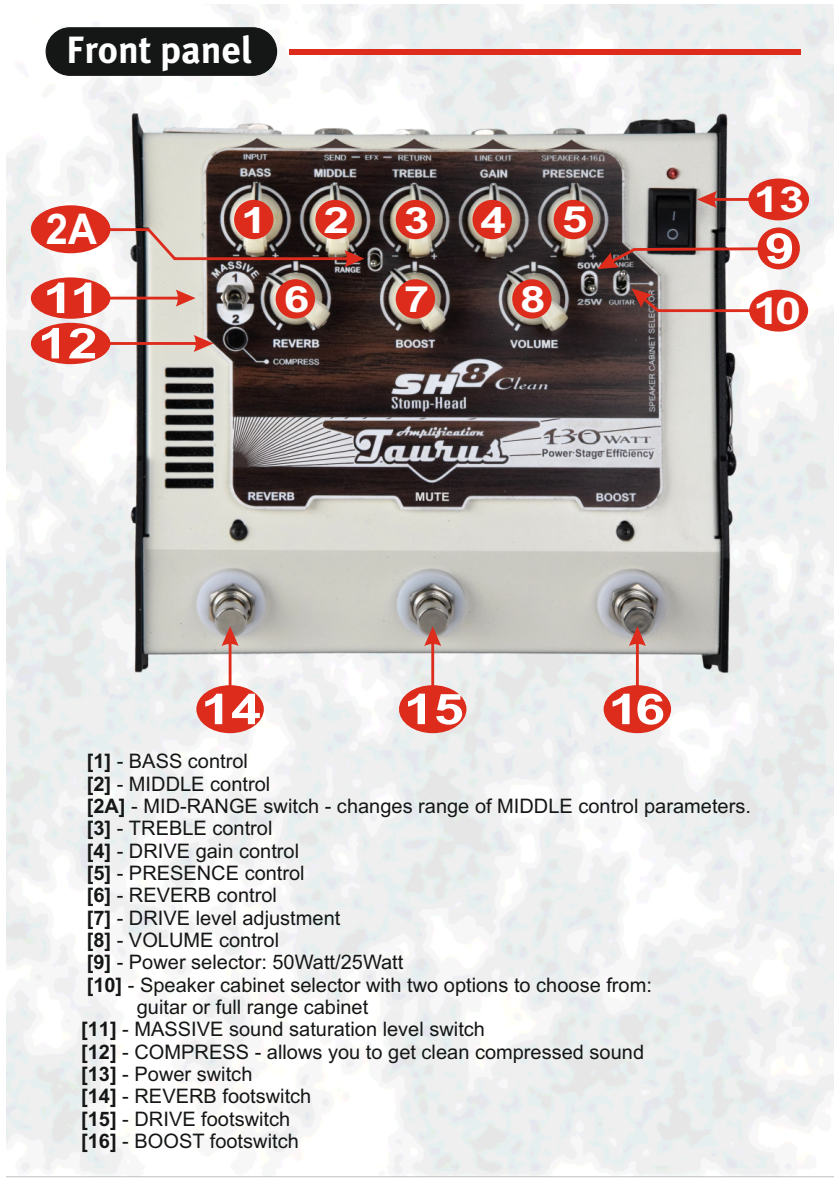
<style>
.page{position:relative;width:840px;height:1191px;background:#fff}
.page>*{position:absolute;margin:0;border:0;box-sizing:border-box;transform-origin:0 0}
.t1{font:700 42.4px/45.4px "Arial";color:#fff;scale:1.27 1}
.t2{font:700 42.4px "Arial";color:#fff;scale:.94 1}
.t3{font:700 41.8px "Arial";color:#fff;scale:1.27 1}
.t4{font:700 38px "Meta Plus";color:#fff}
.t5{font:700 37px "Arial";color:#fff;scale:1.27 1}
.t6{font:700 36px "Arial";color:#fff;scale:1.27 1}
.t7{font:700 35.6px "Arial";color:#fff;scale:1.27 1}
.t8{font:20px "Arial";color:#151616}
.s1{font-weight:700}
</style>
<div class="page">
<img style="left:7px;top:4px;width:825px;height:1174px">
<img style="left:130px;top:113px;width:605px;height:560px">
<div style="left:289px;top:49px;width:511px;height:5px;background:#dd2b1c"></div>
<div style="left:46px;top:27px;width:231px;height:49px;background:#151616;border:1px solid #151616;border-radius:24px"></div>
<svg style="left:107px;top:289px;width:88px;height:17px"></svg>
<svg style="left:107px;top:335px;width:106px;height:17px;background:#cea69f"></svg>
<svg style="left:72px;top:228px;width:292px;height:39px;background:#95827b"></svg>
<svg style="left:221px;top:626px;width:17px;height:60px"></svg>
<svg style="left:424px;top:626px;width:17px;height:60px"></svg>
<svg style="left:628px;top:626px;width:17px;height:60px"></svg>
<svg style="left:696px;top:191px;width:55px;height:17px"></svg>
<svg style="left:631px;top:288px;width:126px;height:24px"></svg>
<svg style="left:597px;top:247px;width:170px;height:22px"></svg>
<div style="left:31px;top:277px;width:79px;height:42px;background:#dd2b1c;border-radius:50%"></div>
<div style="left:31px;top:323px;width:79px;height:41px;background:#dd2b1c;border-radius:50%"></div>
<div style="left:31px;top:205px;width:79px;height:48px;background:#dd2b1c;border-radius:50%"></div>
<div style="left:196px;top:685px;width:68px;height:48px;background:#dd2b1c;border-radius:50%"></div>
<div style="left:399px;top:685px;width:67px;height:48px;background:#dd2b1c;border-radius:50%"></div>
<div style="left:603px;top:685px;width:67px;height:48px;background:#dd2b1c;border-radius:50%"></div>
<div style="left:748px;top:178px;width:60px;height:42px;background:#dd2b1c;border-radius:50%"></div>
<div style="left:748px;top:290px;width:59px;height:41px;background:#dd2b1c;border-radius:50%"></div>
<div style="left:757px;top:227px;width:42px;height:42px;background:#dd2b1c;border-radius:50%"></div>
<div style="left:234px;top:200px;width:39px;height:39px;background:#dd2b1c;border-radius:50%"></div>
<div style="left:315px;top:200px;width:39px;height:39px;background:#dd2b1c;border-radius:50%"></div>
<div style="left:395px;top:200px;width:40px;height:39px;background:#dd2b1c;border-radius:50%"></div>
<div style="left:395px;top:279px;width:40px;height:39px;background:#dd2b1c;border-radius:50%"></div>
<div style="left:512px;top:279px;width:39px;height:39px;background:#dd2b1c;border-radius:50%"></div>
<div style="left:275px;top:279px;width:40px;height:39px;background:#dd2b1c;border-radius:50%"></div>
<div style="left:472px;top:200px;width:39px;height:39px;background:#dd2b1c;border-radius:50%"></div>
<div style="left:553px;top:200px;width:39px;height:39px;background:#dd2b1c;border-radius:50%"></div>
<h3 class="t4" style="left:66px;top:25px;width:188px">Front panel</h3>
<h1 class="t2" style="left:46px;top:213px;width:56px">2A</h1>
<h3 class="t6" style="left:241px;top:206px;width:22px">1</h3>
<h3 class="t6" style="left:323px;top:206px;width:22px">2</h3>
<h3 class="t6" style="left:403px;top:206px;width:22px">3</h3>
<h3 class="t6" style="left:480px;top:206px;width:22px">4</h3>
<h3 class="t6" style="left:561px;top:206px;width:22px">5</h3>
<h1 class="t1" style="left:38px;top:279px;width:51px">11<br>12</h1>
<h3 class="t6" style="left:283px;top:286px;width:22px">6</h3>
<h3 class="t6" style="left:403px;top:286px;width:22px">7</h3>
<h3 class="t6" style="left:520px;top:286px;width:22px">8</h3>
<h3 class="t7" style="left:753px;top:186px;width:41px">13</h3>
<h2 class="t3" style="left:764px;top:233px;width:25px">9</h2>
<h3 class="t5" style="left:752px;top:297px;width:39px">10</h3>
<h1 class="t1" style="left:201px;top:690px;width:49px">14</h1>
<h1 class="t1" style="left:403px;top:690px;width:49px">15</h1>
<h1 class="t1" style="left:608px;top:690px;width:46px">16</h1>
<p class="t8" style="left:87px;top:753px;width:163px"><span class="s1">[1]</span> - BASS control</p>
<p class="t8" style="left:87px;top:776px;width:185px"><span class="s1">[2]</span> - MIDDLE control</p>
<p class="t8" style="left:87px;top:798px;width:665px"><span class="s1">[2A]</span> - MID-RANGE switch - changes range of MIDDLE control parameters.</p>
<p class="t8" style="left:87px;top:820px;width:187px"><span class="s1">[3]</span> - TREBLE control</p>
<p class="t8" style="left:87px;top:843px;width:214px"><span class="s1">[4]</span> - DRIVE gain control</p>
<p class="t8" style="left:87px;top:865px;width:219px"><span class="s1">[5]</span> - PRESENCE control</p>
<p class="t8" style="left:87px;top:887px;width:192px"><span class="s1">[6]</span> - REVERB control</p>
<p class="t8" style="left:87px;top:910px;width:255px"><span class="s1">[7]</span> - DRIVE level adjustment</p>
<p class="t8" style="left:87px;top:932px;width:194px"><span class="s1">[8]</span> - VOLUME control</p>
<p class="t8" style="left:87px;top:954px;width:318px"><span class="s1">[9]</span> - Power selector: 50Watt/25Watt</p>
<p class="t8" style="left:87px;top:977px;width:566px"><span class="s1">[10]</span> - Speaker cabinet selector with two options to choose from:</p>
<p class="t8" style="left:137px;top:999px;width:233px">guitar or full range cabinet</p>
<p class="t8" style="left:81px;top:1021px;width:405px"><span class="s1">[11]</span> - MASSIVE sound saturation level switch</p>
<p class="t8" style="left:81px;top:1044px;width:564px"><span class="s1">[12]</span> - COMPRESS - allows you to get clean compressed sound</p>
<p class="t8" style="left:81px;top:1066px;width:173px"><span class="s1">[13]</span> - Power switch</p>
<p class="t8" style="left:81px;top:1088px;width:232px"><span class="s1">[14]</span> - REVERB footswitch</p>
<p class="t8" style="left:81px;top:1111px;width:210px"><span class="s1">[15]</span> - DRIVE footswitch</p>
<p class="t8" style="left:81px;top:1133px;width:219px"><span class="s1">[16]</span> - BOOST footswitch</p>
</div>
